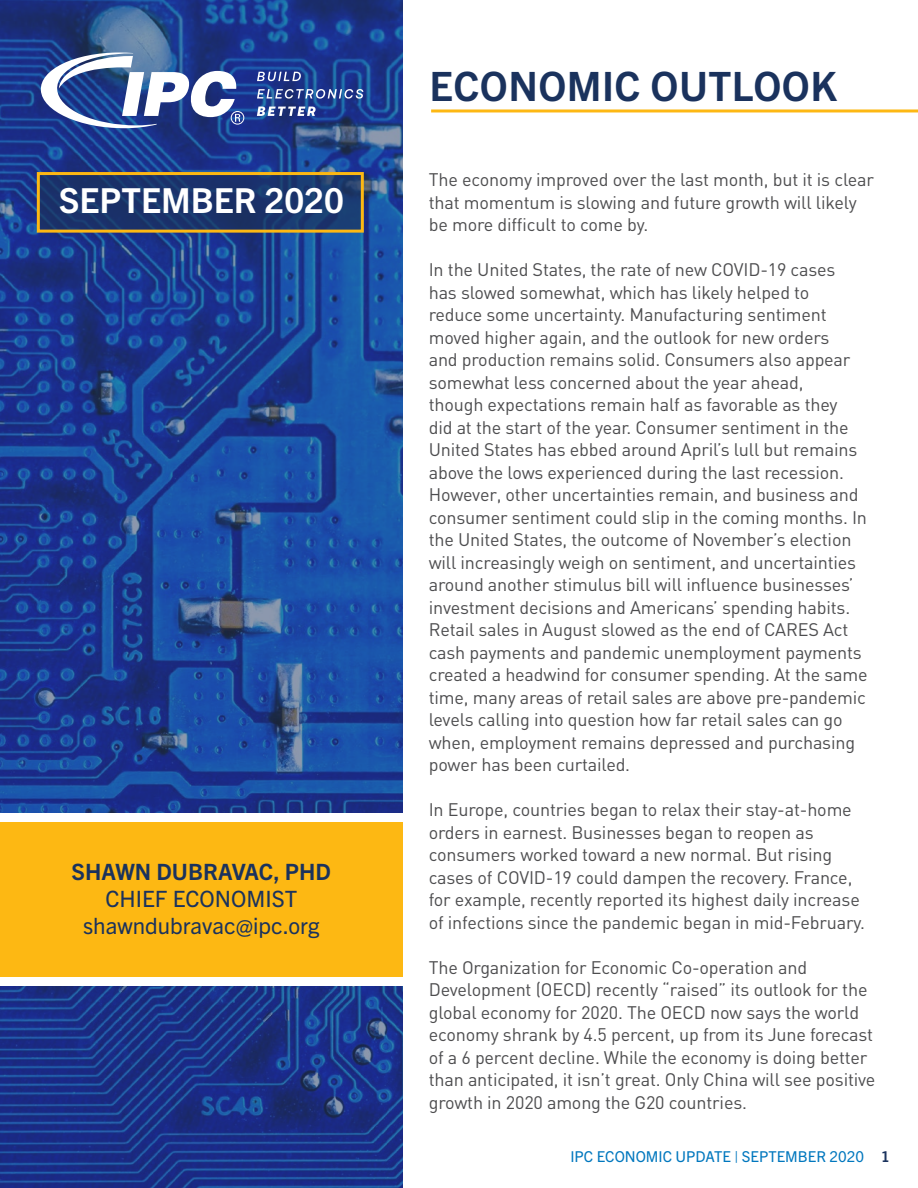
<style>
.page{position:relative;width:918px;height:1188px;background:#fff}
.page>*{position:absolute;margin:0;border:0;box-sizing:border-box;transform-origin:0 0}
.t1{font:700 40.5px "Trade Gothic Next LT Pro";letter-spacing:.01em;color:#1a325d}
.t2{font:700 34.5px "Trade Gothic Next LT Pro";color:#fff}
.t3{font:22.5px/27px "Trade Gothic Next LT Pro";color:#1a325d;text-align:center}
.t4{font:700 22.5px "Trade Gothic Next LT Pro";color:#1a325d}
.t5{font:18px/22.5px "DIN";letter-spacing:-.01em;color:#4d4d4f}
.t6{font:15px "Trade Gothic Next LT Pro";color:#0077be}
.s1{font-weight:700;color:#1a325d}
</style>
<div class="page">
<svg style="left:0;top:0;width:403px;height:812px;background:#1d4496"></svg>
<svg style="left:0;top:986px;width:403px;height:202px;background:#1c368a"></svg>
<svg style="left:41px;top:52px;width:203px;height:76px"></svg>
<svg style="left:257px;top:72px;width:44px;height:9px"></svg>
<svg style="left:257px;top:89px;width:106px;height:10px"></svg>
<svg style="left:257px;top:107px;width:59px;height:9px"></svg>
<svg style="left:41px;top:176px;width:319px;height:53px;background:#1a356c"></svg>
<div style="left:37px;top:172px;width:327px;height:61px;border:3px solid #fdb813"></div>
<hr style="left:431px;top:109px;width:487px;height:3px;background:#fdb813">
<div style="left:0;top:822px;width:403px;height:154px;background:#fdb813"></div>
<h2 class="t2" style="left:59px;top:177px;width:286px">SEPTEMBER 2020</h2>
<p class="t4" style="left:72px;top:856px;width:261px">SHAWN DUBRAVAC, PHD</p>
<p class="t3" style="left:83px;top:884px;width:238px">CHIEF ECONOMIST shawndubravac@ipc.org</p>
<h1 class="t1" style="left:430px;top:58px;width:409px">ECONOMIC OUTLOOK</h1>
<p class="t5" style="left:429px;top:168px;width:447px">The economy improved over the last month, but it is clear that momentum is slowing and future growth will likely be more difficult to come by.</p>
<p class="t5" style="left:429px;top:258px;width:440px">In the United States, the rate of new COVID-19 cases has slowed somewhat, which has likely helped to<br>reduce some uncertainty. Manufacturing sentiment moved higher again, and the outlook for new orders<br>and production remains solid. Consumers also appear somewhat less concerned about the year ahead,<br>though expectations remain half as favorable as they<br>did at the start of the year. Consumer sentiment in the United States has ebbed around April’s lull but remains above the lows experienced during the last recession.<br>However, other uncertainties remain, and business and consumer sentiment could slip in the coming months. In the United States, the outcome of November’s election will increasingly weigh on sentiment, and uncertainties around another stimulus bill will influence businesses’ investment decisions and Americans’ spending habits.<br>Retail sales in August slowed as the end of CARES Act cash payments and pandemic unemployment payments created a headwind for consumer spending. At the same time, many areas of retail sales are above pre-pandemic levels calling into question how far retail sales can go when, employment remains depressed and purchasing power has been curtailed.</p>
<p class="t5" style="left:429px;top:798px;width:438px">In Europe, countries began to relax their stay-at-home orders in earnest. Businesses began to reopen as consumers worked toward a new normal. But rising cases of COVID-19 could dampen the recovery. France, for example, recently reported its highest daily increase of infections since the pandemic began in mid-February.</p>
<p class="t5" style="left:429px;top:955px;width:448px">The Organization for Economic Co-operation and Development (OECD) recently “raised” its outlook for the global economy for 2020. The OECD now says the world economy shrank by 4.5 percent, up from its June forecast of a 6 percent decline. While the economy is doing better than anticipated, it isn’t great. Only China will see positive growth in 2020 among the G20 countries.</p>
<p class="t6" style="left:570px;top:1146px;width:321px">IPC ECONOMIC UPDATE | SEPTEMBER 2020 <span class="s1">1</span></p>
</div>
